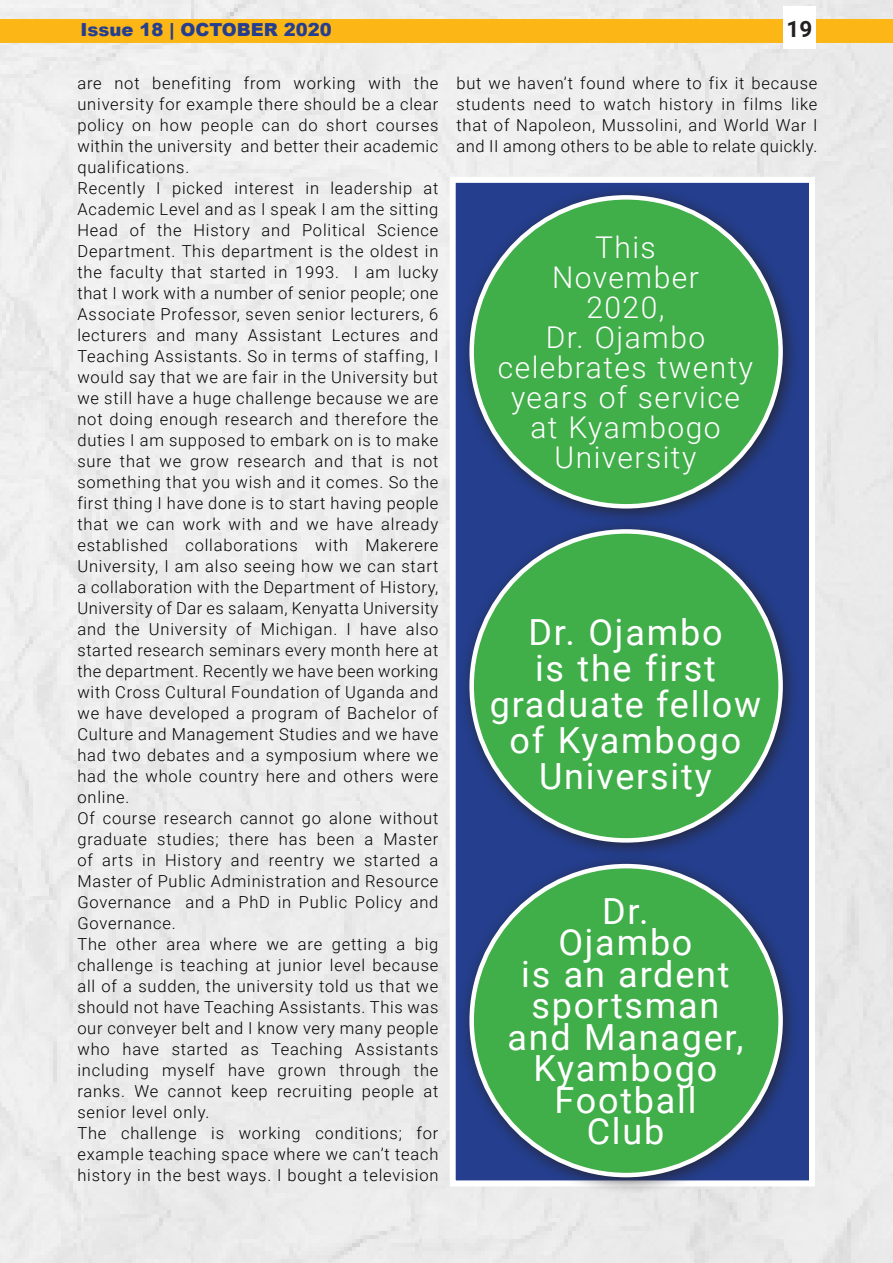
<style>
.page{position:relative;width:893px;height:1263px;background:#ececec}
.page>*{position:absolute;margin:0;border:0;box-sizing:border-box;transform-origin:0 0}
.Paragraph_Style_2{font:36px/31.5px "Roboto";letter-spacing:.05em;color:#fff;text-align:center}
.Paragraph_Style_2-2{font:300 30px/30px "Roboto";letter-spacing:.05em;color:#fff;text-align:center}
.t1{font:700 22.5px "Roboto";color:#231f20}
.t2{font:900 18px "Arial";color:#253f8e}
.Paragraph_Style_2-3{font:300 16.5px/21px "Roboto";letter-spacing:.05em;color:#000;text-align:justify}
</style>
<div class="page">
<div style="left:0;top:19px;width:893px;height:23px;background:#fcb615"></div>
<div style="left:783px;top:6px;width:33px;height:43px;background:#fff"></div>
<div style="left:453px;top:180px;width:359px;height:1003px;background:#253f8e"></div>
<div style="left:450px;top:177px;width:365px;height:1009px;border:6px solid #fff"></div>
<div style="left:459px;top:184px;width:341px;height:342px;background:#231f20;opacity:.75"></div>
<div style="left:472px;top:197px;width:309px;height:309px;background:#40ae49;border-radius:50%"></div>
<div style="left:458px;top:518px;width:342px;height:342px;background:#231f20;opacity:.75"></div>
<div style="left:472px;top:531px;width:309px;height:309px;background:#40ae49;border-radius:50%"></div>
<div style="left:459px;top:853px;width:341px;height:341px;background:#231f20;opacity:.75"></div>
<div style="left:472px;top:866px;width:309px;height:309px;background:#40ae49;border-radius:50%"></div>
<p class="t2" style="left:80px;top:17px;width:253px">Issue 18 | OCTOBER 2020</p>
<h3 class="t1" style="left:787px;top:13px;width:27px">19</h3>
<p class="Paragraph_Style_2-3" style="left:77px;top:72px;width:363px">are not benefiting from working with the university for example there should be a clear policy on how people can do short courses within the university and better their academic qualifications.</p>
<p class="Paragraph_Style_2-3" style="left:77px;top:177px;width:363px">Recently I picked interest in leadership at Academic Level and as I speak I am the sitting Head of the History and Political Science Department. This department is the oldest in the faculty that started in 1993. I am lucky that I work with a number of senior people; one Associate Professor, seven senior lecturers, 6 lecturers and many Assistant Lectures and Teaching Assistants. So in terms of staffing, I would say that we are fair in the University but we still have a huge challenge because we are not doing enough research and therefore the duties I am supposed to embark on is to make sure that we grow research and that is not something that you wish and it comes. So the first thing I have done is to start having people that we can work with and we have already established collaborations with Makerere University, I am also seeing how we can start a collaboration with the Department of History, University of Dar es salaam, Kenyatta University and the University of Michigan. I have also started research seminars every month here at the department. Recently we have been working with Cross Cultural Foundation of Uganda and we have developed a program of Bachelor of Culture and Management Studies and we have had two debates and a symposium where we had the whole country here and others were online.</p>
<p class="Paragraph_Style_2-3" style="left:77px;top:807px;width:362px">Of course research cannot go alone without graduate studies; there has been a Master of arts in History and reentry we started a Master of Public Administration and Resource Governance and a PhD in Public Policy and Governance.</p>
<p class="Paragraph_Style_2-3" style="left:77px;top:933px;width:362px">The other area where we are getting a big challenge is teaching at junior level because all of a sudden, the university told us that we should not have Teaching Assistants. This was our conveyer belt and I know very many people who have started as Teaching Assistants including myself have grown through the ranks. We cannot keep recruiting people at senior level only.</p>
<p class="Paragraph_Style_2-3" style="left:77px;top:1122px;width:363px">The challenge is working conditions; for example teaching space where we can’t teach history in the best ways. I bought a television</p>
<p class="Paragraph_Style_2-3" style="left:456px;top:72px;width:363px">but we haven’t found where to fix it because students need to watch history in films like that of Napoleon, Mussolini, and World War I and II among others to be able to relate quickly.</p>
<p class="Paragraph_Style_2-2" style="left:552px;top:231px;width:148px">This<br>November</p>
<p class="Paragraph_Style_2-2" style="left:586px;top:291px;width:80px">2020,</p>
<p class="Paragraph_Style_2-2" style="left:498px;top:321px;width:257px">Dr. Ojambo celebrates twenty years of service at Kyambogo<br>University</p>
<p class="Paragraph_Style_2" style="left:490px;top:613px;width:273px;line-height:36px">Dr. Ojambo<br>is the first graduate fellow of Kyambogo<br>University</p>
<p class="Paragraph_Style_2" style="left:507px;top:894px;width:237px">Dr.<br>Ojambo<br>is an ardent sportsman and Manager,<br>Kyambogo<br>Football<br>Club</p>
</div>
